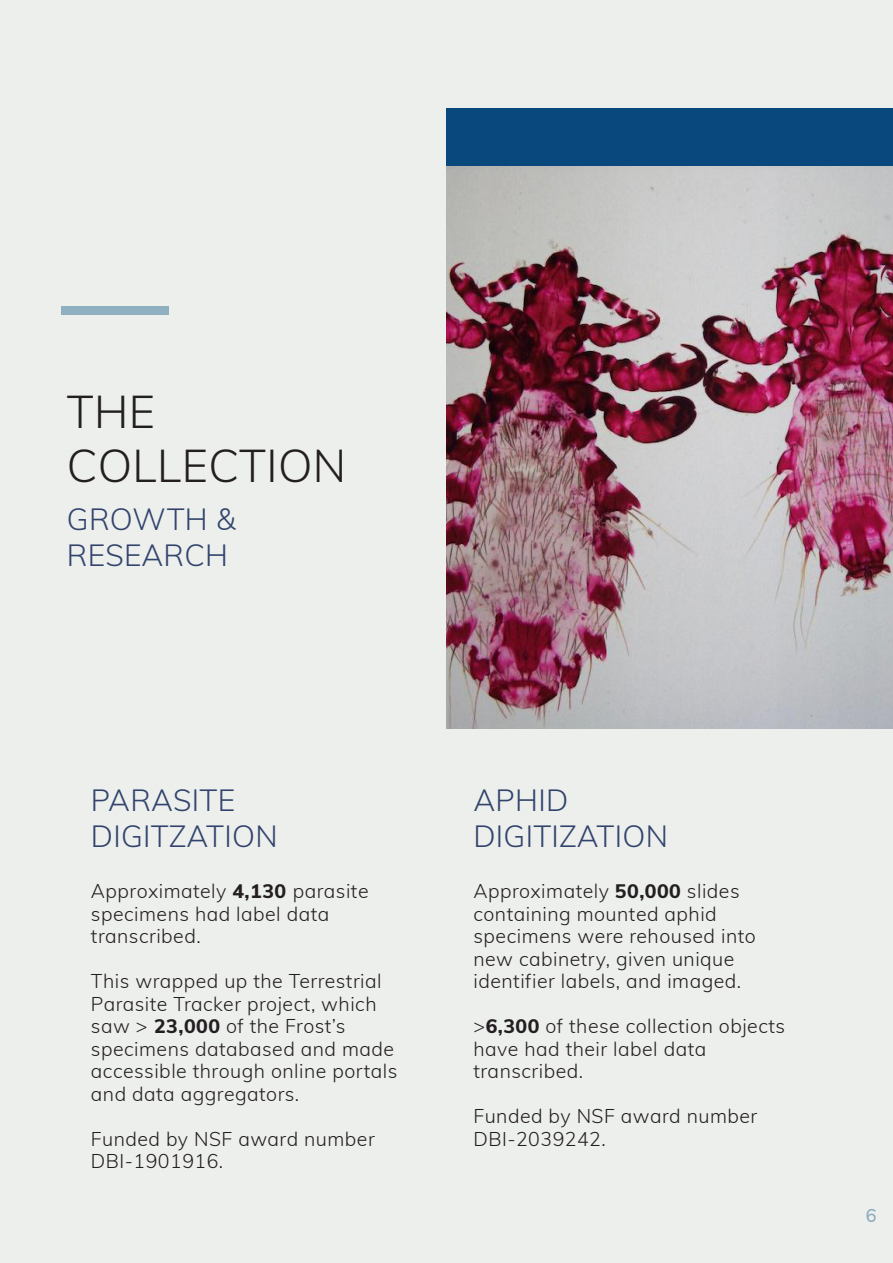
<style>
.page{position:relative;width:893px;height:1263px;background:#edefed}
.page>*{position:absolute;margin:0;border:0;box-sizing:border-box;transform-origin:0 0}
.Body_4_Light_blue{font:300 45px "Muli";letter-spacing:.01em;color:#231f20}
.Body_5_Navy{font:300 30px "Muli";letter-spacing:.01em;color:#32446d}
.Body_6{font:300 30px "Muli";color:#8fafbf}
.Body_1{font:300 19.5px/22.5px "Muli";letter-spacing:.025em;color:#231f20}
.s1{font-weight:800}
</style>
<div class="page">
<div style="left:61px;top:306px;width:107px;height:9px;background:#8eb0c0"></div>
<div style="left:446px;top:108px;width:447px;height:59px;background:#08487c"></div>
<img style="left:446px;top:167px;width:447px;height:561px">
<p class="Body_4_Light_blue" style="left:67px;top:379px;width:90px">THE</p>
<p class="Body_4_Light_blue" style="left:67px;top:433px;width:281px">COLLECTION</p>
<p class="Body_5_Navy" style="left:67px;top:498px;width:170px">GROWTH &amp;</p>
<p class="Body_5_Navy" style="left:67px;top:534px;width:163px">RESEARCH</p>
<p class="Body_5_Navy" style="left:91px;top:778px;width:146px">PARASITE</p>
<p class="Body_5_Navy" style="left:91px;top:814px;width:188px">DIGITZATION</p>
<p class="Body_1" style="left:91px;top:879px;width:279px">Approximately <span class="s1">4,130</span> parasite specimens had label data</p>
<p class="Body_1" style="left:91px;top:924px;width:111px">transcribed.</p>
<p class="Body_1" style="left:91px;top:969px;width:308px">This wrapped up the Terrestrial<br>Parasite Tracker project, which saw &gt; <span class="s1">23,000</span> of the Frost’s specimens databased and made accessible through online portals and data aggregators.</p>
<p class="Body_1" style="left:91px;top:1126px;width:285px">Funded by NSF award number<br>DBI-1901916.</p>
<p class="Body_5_Navy" style="left:473px;top:778px;width:96px">APHID</p>
<p class="Body_5_Navy" style="left:473px;top:814px;width:196px">DIGITIZATION</p>
<p class="Body_1" style="left:473px;top:879px;width:268px">Approximately <span class="s1">50,000</span> slides</p>
<p class="Body_1" style="left:473px;top:901px;width:245px">containing mounted aphid</p>
<p class="Body_1" style="left:473px;top:924px;width:284px">specimens were rehoused into new cabinetry, given unique identifier labels, and imaged.</p>
<p class="Body_1" style="left:473px;top:1014px;width:313px">&gt;<span class="s1">6,300</span> of these collection objects have had their label data</p>
<p class="Body_1" style="left:473px;top:1059px;width:111px">transcribed.</p>
<p class="Body_1" style="left:473px;top:1104px;width:285px">Funded by NSF award number<br>DBI-2039242.</p>
<p class="Body_6" style="left:866px;top:1189px;width:13px">6</p>
</div>
